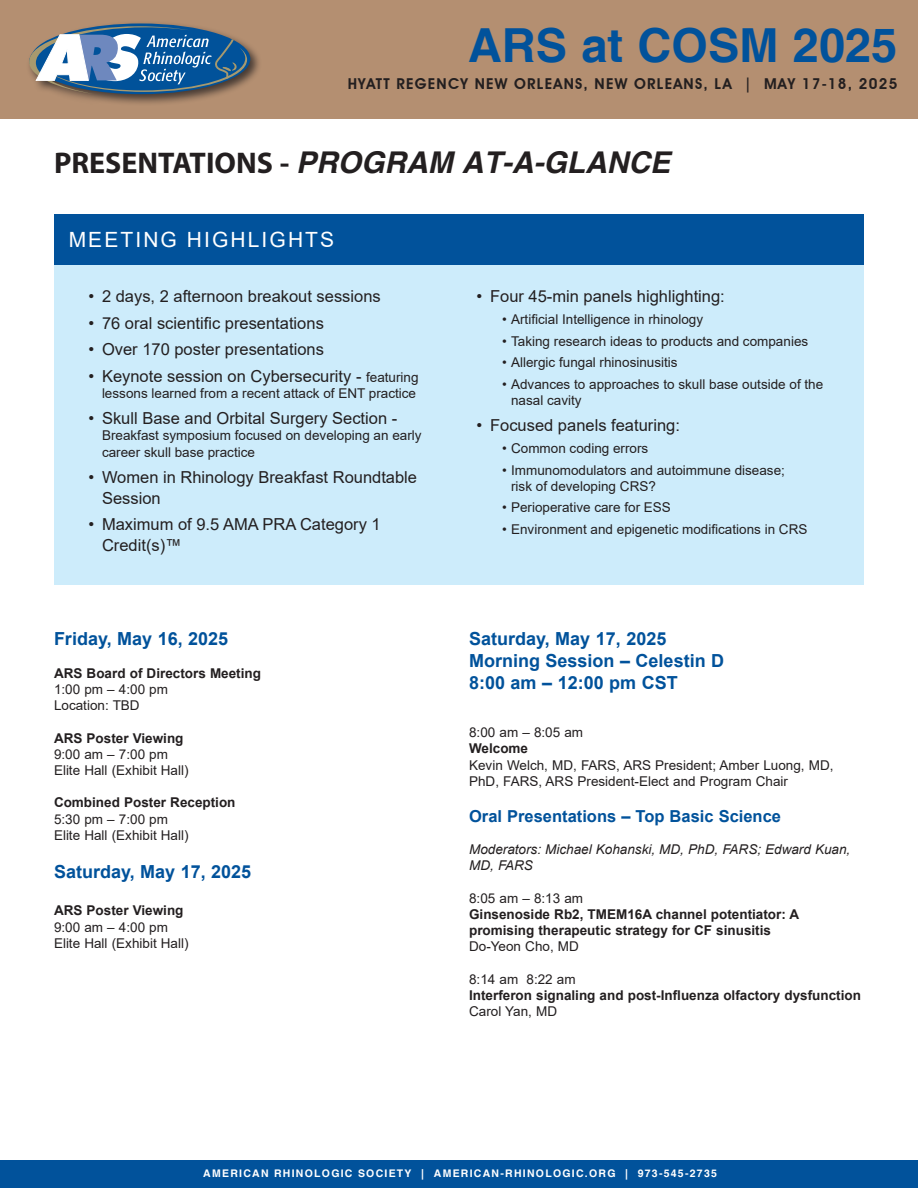
<style>
.page{position:relative;width:918px;height:1188px;background:#fff}
.page>*{position:absolute;margin:0;border:0;box-sizing:border-box;transform-origin:0 0}
.t1{font:700 46.95px "Helvetica";color:#01529b}
.t2{font:italic 700 30px "Helvetica";color:#231f20}
.t3{font:21px "Arial";letter-spacing:.1em;color:#fff}
.t4{font:700 18px "Arial";color:#01529b}
.t5{font:16.5px/21px "Arial";color:#231f20}
.t6{font:700 16.5px "Arial";color:#01529b}
.t7{font:600 15px "Avant Garde IT Cby BT";letter-spacing:.08em;color:#231f20}
.t8{font:13.5px/16.2px "Arial";color:#231f20}
.t9{font:700 13.5px/16.2px "Arial";color:#231f20}
.t10{font:italic 13.5px/16.2px "Arial";color:#231f20}
.t11{font:700 10.5px "Helvetica";letter-spacing:.12em;color:#fff}
.s1{font-family:"Myriad Pro";font-style:normal}
.s2{font-size:13.5px}
</style>
<div class="page">
<div style="left:0;top:1160px;width:918px;height:28px;background:#01529b"></div>
<div style="left:0;top:0;width:918px;height:119px;background:#b48f71"></div>
<div style="left:26px;top:21px;width:236px;height:86px;background:#231f20;opacity:.75"></div>
<svg style="left:29px;top:23px;width:221px;height:71px"></svg>
<div style="left:54px;top:214px;width:810px;height:370px;background:#cdecfb"></div>
<div style="left:54px;top:214px;width:810px;height:51px;background:#01529b"></div>
<h1 class="t1" style="left:468px;top:17px;width:431px">ARS at COSM 2025</h1>
<p class="t7" style="left:348px;top:75px;width:551px">HYATT REGENCY NEW ORLEANS, NEW ORLEANS, LA | MAY 17-18, 2025</p>
<p class="t2" style="left:54px;top:144px;width:618px"><span class="s1">PRESENTATIONS -</span> PROGRAM AT-A-GLANCE</p>
<p class="t3" style="left:69px;top:225px;width:267px">MEETING HIGHLIGHTS</p>
<p class="t5" style="left:88px;top:286px;width:294px">• 2 days, 2 afternoon breakout sessions</p>
<p class="t5" style="left:88px;top:312px;width:237px">• 76 oral scientific presentations</p>
<p class="t5" style="left:88px;top:339px;width:237px">• Over 170 poster presentations</p>
<p class="t5" style="left:88px;top:365px;width:332px">• Keynote session on Cybersecurity - <span class="s2">featuring</span></p>
<p class="t8" style="left:102px;top:385px;width:316px">lessons learned from a recent attack of ENT practice</p>
<p class="t5" style="left:88px;top:408px;width:310px">• Skull Base and Orbital Surgery Section -</p>
<p class="t8" style="left:102px;top:428px;width:321px">Breakfast symposium focused on developing an early career skull base practice</p>
<p class="t5" style="left:102px;top:467px;width:317px;text-indent:-14px">• Women in Rhinology Breakfast Roundtable<br>Session</p>
<p class="t5" style="left:102px;top:514px;width:280px;text-indent:-14px">• Maximum of 9.5 AMA PRA Category 1<br>Credit(s)™</p>
<p class="t4" style="left:54px;top:626px;width:176px">Friday, May 16, 2025</p>
<p class="t9" style="left:54px;top:665px;width:209px">ARS Board of Directors Meeting</p>
<p class="t8" style="left:54px;top:681px;width:116px">1:00 pm – 4:00 pm</p>
<p class="t8" style="left:54px;top:697px;width:87px">Location: TBD</p>
<p class="t9" style="left:54px;top:730px;width:131px">ARS Poster Viewing</p>
<p class="t8" style="left:54px;top:746px;width:116px">9:00 am – 7:00 pm</p>
<p class="t8" style="left:54px;top:762px;width:136px">Elite Hall (Exhibit Hall)</p>
<p class="t9" style="left:54px;top:795px;width:183px">Combined Poster Reception</p>
<p class="t8" style="left:54px;top:811px;width:116px">5:30 pm – 7:00 pm</p>
<p class="t8" style="left:54px;top:827px;width:136px">Elite Hall (Exhibit Hall)</p>
<p class="t4" style="left:54px;top:859px;width:199px">Saturday, May 17, 2025</p>
<p class="t9" style="left:54px;top:903px;width:131px">ARS Poster Viewing</p>
<p class="t8" style="left:54px;top:919px;width:116px">9:00 am – 4:00 pm</p>
<p class="t8" style="left:54px;top:935px;width:136px">Elite Hall (Exhibit Hall)</p>
<p class="t5" style="left:477px;top:286px;width:250px">• Four 45-min panels highlighting:</p>
<p class="t8" style="left:502px;top:311px;width:203px">• Artificial Intelligence in rhinology</p>
<p class="t8" style="left:502px;top:333px;width:308px">• Taking research ideas to products and companies</p>
<p class="t8" style="left:502px;top:354px;width:177px">• Allergic fungal rhinosinusitis</p>
<p class="t8" style="left:511px;top:376px;width:314px;text-indent:-9px">• Advances to approaches to skull base outside of the nasal cavity</p>
<p class="t5" style="left:477px;top:415px;width:205px">• Focused panels featuring:</p>
<p class="t8" style="left:502px;top:440px;width:148px">• Common coding errors</p>
<p class="t8" style="left:511px;top:462px;width:275px;text-indent:-9px">• Immunomodulators and autoimmune disease; risk of developing CRS?</p>
<p class="t8" style="left:502px;top:500px;width:170px">• Perioperative care for ESS</p>
<p class="t8" style="left:502px;top:521px;width:307px">• Environment and epigenetic modifications in CRS</p>
<p class="t4" style="left:469px;top:626px;width:199px">Saturday, May 17, 2025</p>
<p class="t4" style="left:469px;top:648px;width:257px">Morning Session – Celestin D</p>
<p class="t4" style="left:469px;top:670px;width:210px">8:00 am – 12:00 pm CST</p>
<p class="t8" style="left:469px;top:724px;width:116px">8:00 am – 8:05 am</p>
<p class="t9" style="left:469px;top:741px;width:61px">Welcome</p>
<p class="t8" style="left:469px;top:757px;width:366px">Kevin Welch, MD, FARS, ARS President; Amber Luong, MD,<br>PhD, FARS, ARS President-Elect and Program Chair</p>
<p class="t6" style="left:469px;top:804px;width:313px">Oral Presentations – Top Basic Science</p>
<p class="t10" style="left:469px;top:842px;width:383px">Moderators: Michael Kohanski, MD, PhD, FARS; Edward Kuan,<br>MD, FARS</p>
<p class="t8" style="left:469px;top:890px;width:116px">8:05 am – 8:13 am</p>
<p class="t9" style="left:469px;top:906px;width:332px">Ginsenoside Rb2, TMEM16A channel potentiator: A promising therapeutic strategy for CF sinusitis</p>
<p class="t8" style="left:469px;top:938px;width:111px">Do-Yeon Cho, MD</p>
<p class="t8" style="left:469px;top:971px;width:108px">8:14 am 8:22 am</p>
<p class="t9" style="left:469px;top:987px;width:393px">Interferon signaling and post-Influenza olfactory dysfunction</p>
<p class="t8" style="left:469px;top:1003px;width:90px">Carol Yan, MD</p>
<p class="t11" style="left:203px;top:1167px;width:515px">AMERICAN RHINOLOGIC SOCIETY | AMERICAN-RHINOLOGIC.ORG | 973-545-2735</p>
</div>
